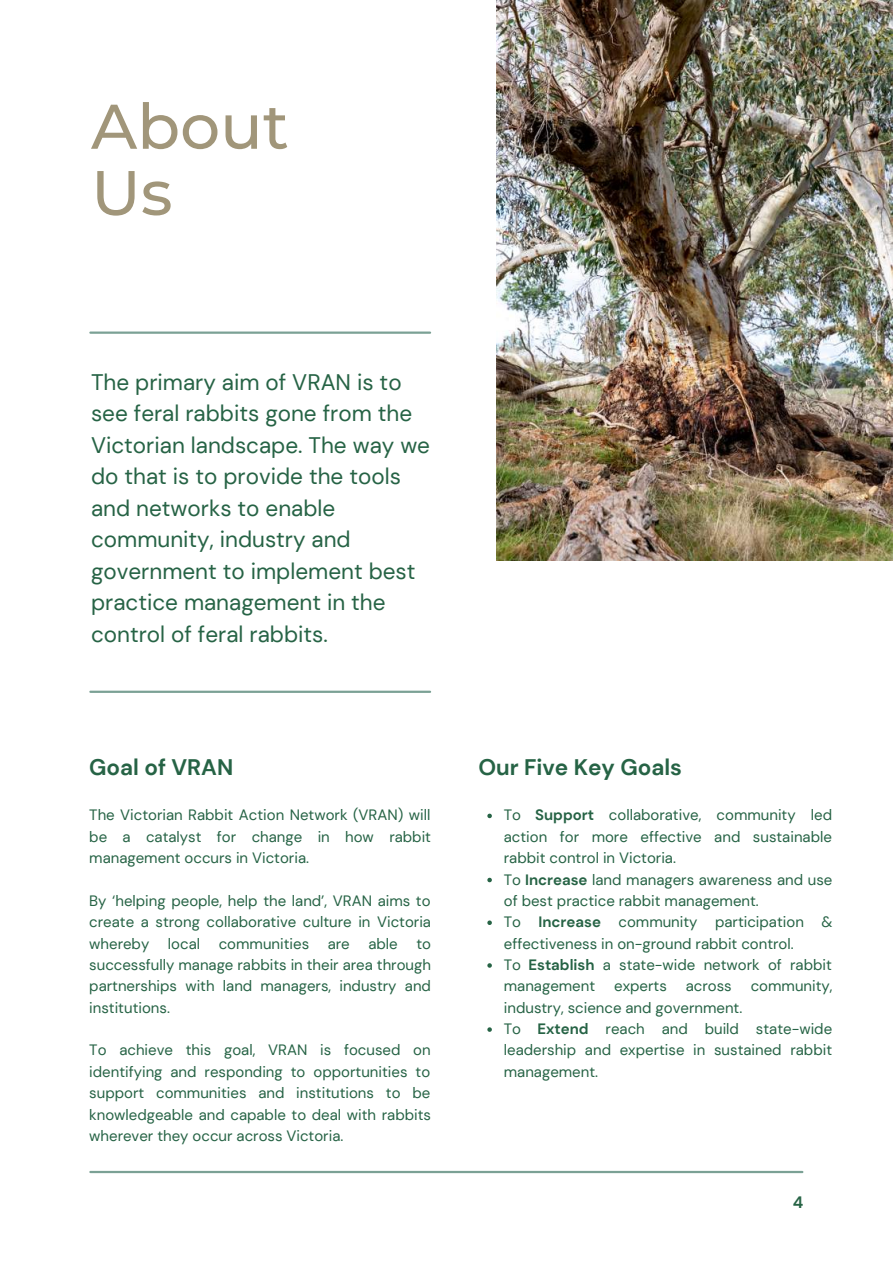
<style>
.page{position:relative;width:893px;height:1264px;background:#fff}
.page>*{position:absolute;margin:0;border:0;box-sizing:border-box;transform-origin:0 0}
.t1{font:500 63px/66.3px "Montserrat";color:#a1967a}
.t2{font:22.5px/31.5px "DM Sans";color:#266345}
.t3{font:700 22.5px "DM Sans";color:#266345}
.t4{font:700 16.5px "DM Sans";color:#266345}
.t5{font:15px/21.3px "DM Sans";color:#266345;text-align:justify}
.s1{font-weight:700}
</style>
<div class="page">
<img style="left:496px;top:0;width:396px;height:560px">
<hr style="left:90px;top:1170px;width:712px;height:3px;background:#7ba195">
<hr style="left:90px;top:331px;width:340px;height:3px;background:#7ba195">
<hr style="left:90px;top:690px;width:340px;height:3px;background:#7ba195">
<svg style="left:487px;top:813px;width:5px;height:5px"></svg>
<svg style="left:487px;top:877px;width:5px;height:5px"></svg>
<svg style="left:487px;top:920px;width:5px;height:5px"></svg>
<svg style="left:487px;top:963px;width:5px;height:4px"></svg>
<svg style="left:487px;top:1027px;width:5px;height:4px"></svg>
<h1 class="t1" style="left:91px;top:93px;width:199px">About<br>Us</h1>
<p class="t2" style="left:91px;top:366px;width:340px">The primary aim of VRAN is to see feral rabbits gone from the<br>Victorian landscape. The way we do that is to provide the tools and networks to enable community, industry and government to implement best practice management in the control of feral rabbits.</p>
<h2 class="t3" style="left:89px;top:753px;width:145px">Goal of VRAN</h2>
<p class="t5" style="left:89px;top:804px;width:343px">The Victorian Rabbit Action Network (VRAN) will be a catalyst for change in how rabbit management occurs in Victoria.</p>
<p class="t5" style="left:89px;top:890px;width:343px">By ‘helping people, help the land’, VRAN aims to create a strong collaborative culture in Victoria whereby local communities are able to successfully manage rabbits in their area through partnerships with land managers, industry and institutions.</p>
<p class="t5" style="left:89px;top:1039px;width:343px">To achieve this goal, VRAN is focused on identifying and responding to opportunities to support communities and institutions to be knowledgeable and capable to deal with rabbits wherever they occur across Victoria.</p>
<h2 class="t3" style="left:478px;top:753px;width:205px">Our Five Key Goals</h2>
<p class="t5" style="left:504px;top:804px;width:330px;text-align:left">To <span class="s1">Support</span> collaborative, community led action for more effective and sustainable rabbit control in Victoria.<br>To <span class="s1">Increase</span> land managers awareness and use of best practice rabbit management.<br>To <span class="s1">Increase</span> community participation &amp; effectiveness in on-ground rabbit control.<br>To <span class="s1">Establish</span> a state-wide network of rabbit management</p>
<p class="t5" style="left:614px;top:975px;width:54px">experts</p>
<p class="t5" style="left:685px;top:975px;width:47px">across</p>
<p class="t5" style="left:750px;top:975px;width:83px">community,</p>
<p class="t5" style="left:504px;top:996px;width:330px;text-align:left">industry, science and government.<br>To <span class="s1">Extend</span> reach and build state-wide leadership and expertise in sustained rabbit management.</p>
<p class="t4" style="left:792px;top:1192px;width:12px">4</p>
</div>
